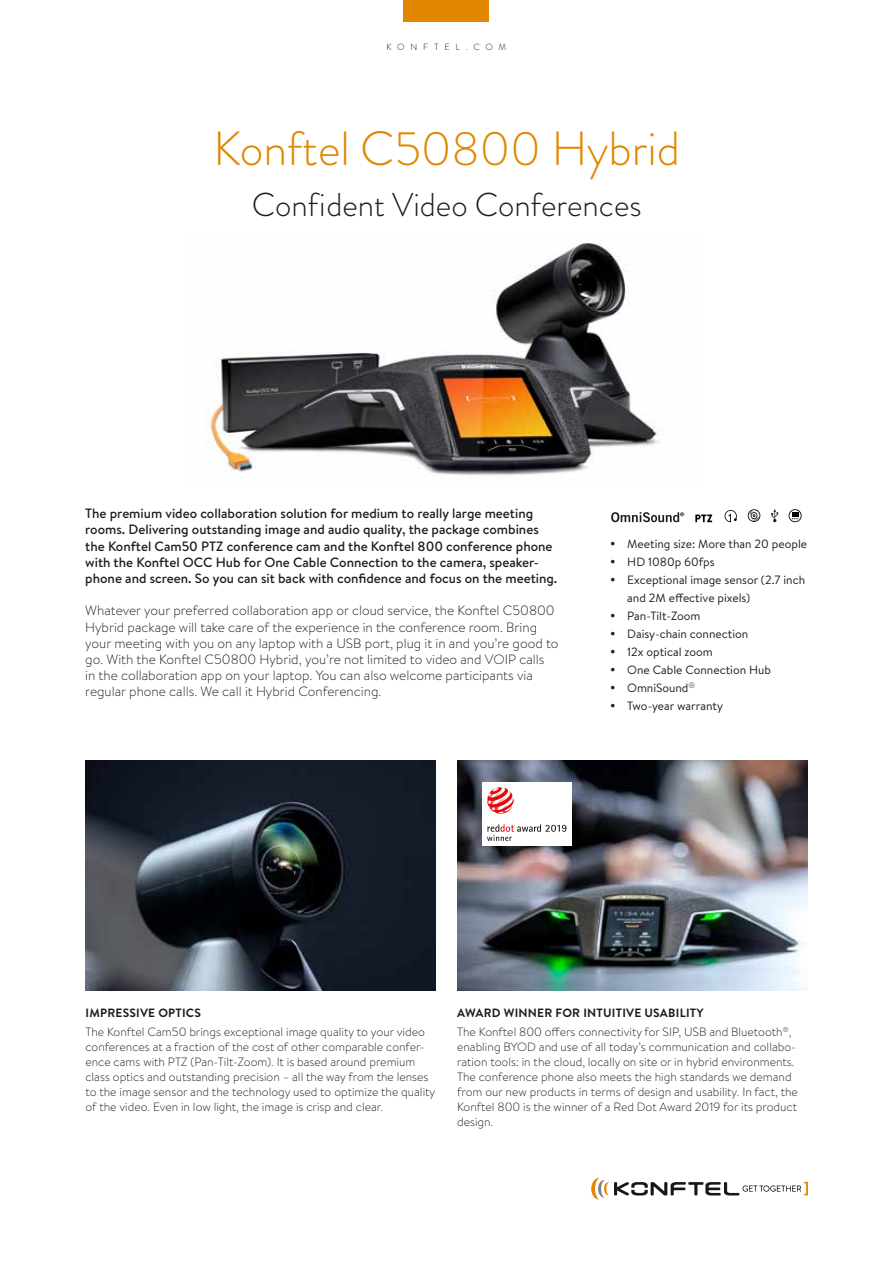
<style>
.page{position:relative;width:893px;height:1263px;background:#fff}
.page>*{position:absolute;margin:0;border:0;box-sizing:border-box;transform-origin:0 0}
.t1{font:300 48px "Brandon Grotesque";color:#e18800}
.t2{font:300 33px "Brandon Grotesque";color:#1d1d1b}
.t3{font:300 13.5px/16.2px "Brandon Text";color:#1d1d1b}
.t4{font:500 13.5px/16.2px "Brandon Text";color:#1d1d1b}
.t5{font:300 12px/15px "Brandon Text";color:#1d1d1b}
.t6{font:12px/18px "Brandon Text";color:#1d1d1b}
.t7{font:700 12px "Brandon Text";letter-spacing:.02em;color:#1d1d1b}
.t8{font:300 9px "Brandon Grotesque";letter-spacing:.64em;color:#1d1d1b}
.s1{font-weight:700}
</style>
<div class="page">
<svg style="left:591px;top:1178px;width:217px;height:21px"></svg>
<div style="left:404px;top:0;width:85px;height:21px;background:#e18800"></div>
<svg style="left:771px;top:509px;width:7px;height:13px"></svg>
<svg style="left:611px;top:512px;width:73px;height:10px"></svg>
<svg style="left:748px;top:509px;width:12px;height:13px"></svg>
<svg style="left:725px;top:510px;width:12px;height:12px"></svg>
<svg style="left:789px;top:509px;width:13px;height:13px"></svg>
<svg style="left:695px;top:514px;width:17px;height:8px"></svg>
<img style="left:205px;top:242px;width:454px;height:234px">
<img style="left:85px;top:761px;width:351px;height:229px">
<img style="left:457px;top:761px;width:351px;height:229px">
<div style="left:482px;top:782px;width:90px;height:64px;background:#fff"></div>
<svg style="left:487px;top:787px;width:27px;height:27px"></svg>
<svg style="left:487px;top:824px;width:79px;height:17px"></svg>
<p class="t8" style="left:387px;top:41px;width:121px">KONFTEL.COM</p>
<h1 class="t1" style="left:213px;top:116px;width:468px">Konftel C50800 Hybrid</h1>
<h2 class="t2" style="left:252px;top:183px;width:391px">Confident Video Conferences</h2>
<p class="t4" style="left:85px;top:505px;width:474px">The premium video collaboration solution for medium to really large meeting rooms. Delivering outstanding image and audio quality, the package combines the Konftel Cam50 PTZ conference cam and the Konftel 800 conference phone with the Konftel OCC Hub for One Cable Connection to the camera, speaker&shy;phone and screen. So you can sit back with confidence and focus on the meeting.</p>
<p class="t3" style="left:85px;top:602px;width:475px">Whatever your preferred collaboration app or cloud service, the Konftel C50800<br>Hybrid package will take care of the experience in the conference room. Bring your meeting with you on any laptop with a USB port, plug it in and you’re good to go. With the Konftel C50800 Hybrid, you’re not limited to video and VOIP calls<br>in the collaboration app on your laptop. You can also welcome participants via regular phone calls. We call it Hybrid Conferencing.</p>
<p class="t6" style="left:627px;top:535px;width:181px">Meeting size: More than 20 people<br>HD 1080p 60fps<br>Exceptional image sensor (2.7 inch and 2M effective pixels)<br>Pan-Tilt-Zoom<br>Daisy-chain connection<br>12x optical zoom<br>One Cable Connection Hub<br>OmniSound<sup>®<br></sup>Two-year warranty</p>
<p class="t7" style="left:85px;top:1004px;width:117px">IMPRESSIVE OPTICS</p>
<p class="t5" style="left:85px;top:1024px;width:351px">The Konftel Cam50 brings exceptional image quality to your video conferences at a fraction of the cost of other comparable confer&shy;ence cams with PTZ (Pan-Tilt-Zoom). It is based around premium class optics and outstanding precision – all the way from the lenses to the image sensor and the technology used to optimize the quality of the video. Even in low light, the image is crisp and clear.</p>
<p class="t5" style="left:457px;top:1002px;width:336px;line-height:19.2px"><span class="s1">AWARD WINNER FOR INTUITIVE USABILITY<br></span>The Konftel 800 offers connectivity for SIP, USB and Bluetooth<sup>®</sup>,</p>
<p class="t5" style="left:457px;top:1039px;width:342px">enabling BYOD and use of all today’s communication and collabo&shy;ration tools: in the cloud, locally on site or in hybrid environments.<br>The conference phone also meets the high standards we demand from our new products in terms of design and usability. In fact, the Konftel 800 is the winner of a Red Dot Award 2019 for its product design.</p>
</div>
